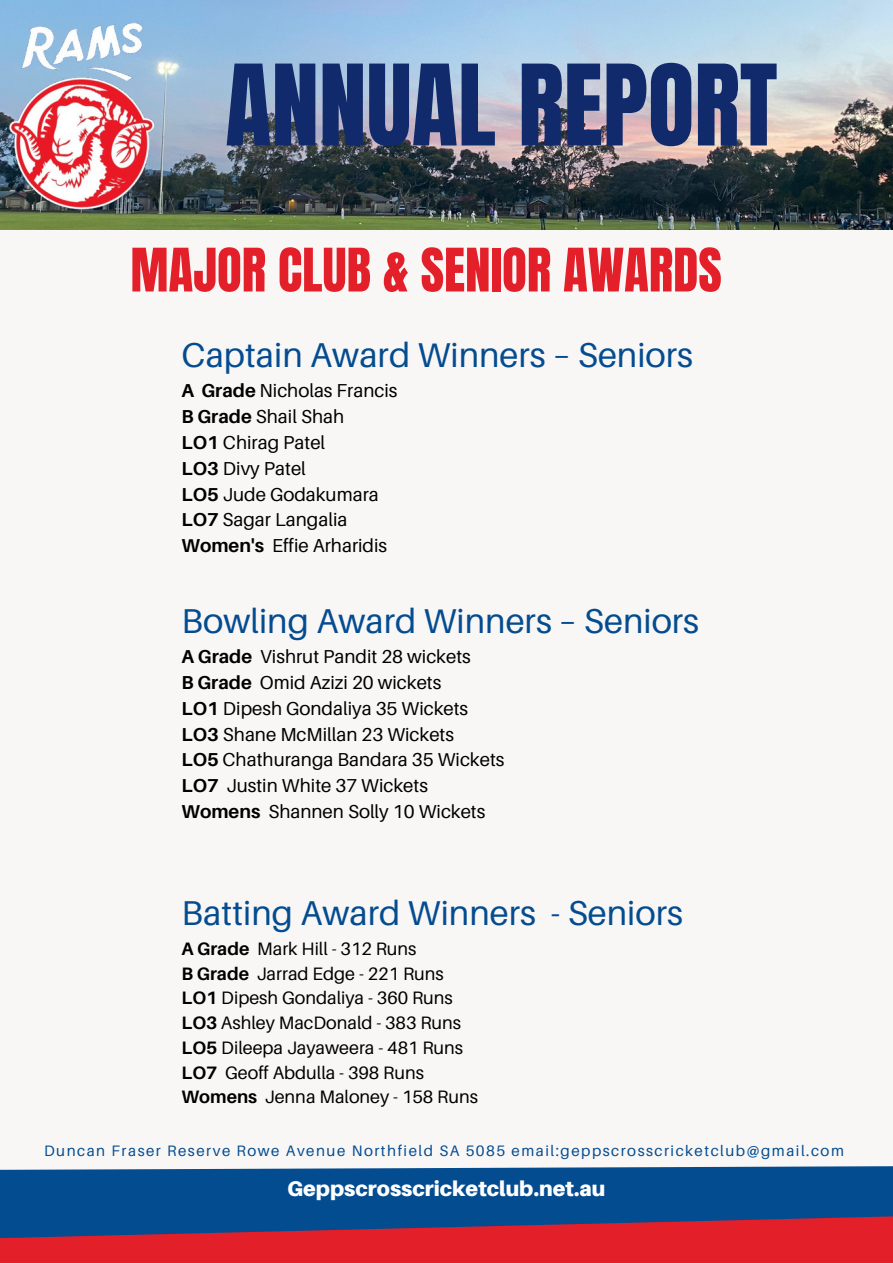
<style>
.page{position:relative;width:893px;height:1264px;background:#fff}
.page>*{position:absolute;margin:0;border:0;box-sizing:border-box;transform-origin:0 0}
.t1{font:95.4px "Anton";color:#112a6b}
.t2{font:51px "Anton";color:#e31f2a}
.t3{font:34.5px "Aileron";color:#044c90}
.t4{font:900 21.15px "Aileron";color:#fff}
.t5{font:18.75px/25.8px "Aileron";color:#000}
.t6{font:18px/24.8px "Aileron";color:#000}
.t7{font:15.15px "Aileron";letter-spacing:.1em;color:#044c90}
.s1{font-weight:700}
</style>
<div class="page">
<div style="left:0;top:0;width:892px;height:1262px;background:#f9f6f6"></div>
<img style="left:0;top:0;width:892px;height:229px">
<img style="left:0;top:2px;width:164px;height:227px">
<svg style="left:0;top:1166px;width:892px;height:96px;background:#593f6d"></svg>
<h1 class="t1" style="left:225px;top:37px;width:553px">ANNUAL REPORT</h1>
<h2 class="t2" style="left:130px;top:233px;width:592px">MAJOR CLUB &amp; SENIOR AWARDS</h2>
<h3 class="t3" style="left:181px;top:333px;width:513px">Captain Award Winners – Seniors</h3>
<p class="t5" style="left:181px;top:377px;width:217px"><span class="s1">A Grade</span> Nicholas Francis<br><span class="s1">B Grade</span> Shail Shah<br><span class="s1">LO1</span> Chirag Patel<br><span class="s1">LO3</span> Divy Patel<br><span class="s1">LO5</span> Jude Godakumara<br><span class="s1">LO7</span> Sagar Langalia<br><span class="s1">Women's</span> Effie Arharidis</p>
<h3 class="t3" style="left:182px;top:599px;width:519px">Bowling Award Winners – Seniors</h3>
<p class="t5" style="left:181px;top:643px;width:324px"><span class="s1">A Grade</span> Vishrut Pandit 28 wickets<br><span class="s1">B Grade</span> Omid Azizi 20 wickets<br><span class="s1">LO1</span> Dipesh Gondaliya 35 Wickets<br><span class="s1">LO3</span> Shane McMillan 23 Wickets<br><span class="s1">LO5</span> Chathuranga Bandara 35 Wickets<br><span class="s1">LO7</span> Justin White 37 Wickets<br><span class="s1">Womens</span> Shannen Solly 10 Wickets</p>
<h3 class="t3" style="left:182px;top:891px;width:502px">Batting Award Winners - Seniors</h3>
<p class="t6" style="left:181px;top:935px;width:298px"><span class="s1">A Grade</span> Mark Hill - 312 Runs<br><span class="s1">B Grade</span> Jarrad Edge - 221 Runs<br><span class="s1">LO1</span> Dipesh Gondaliya - 360 Runs<br><span class="s1">LO3</span> Ashley MacDonald - 383 Runs<br><span class="s1">LO5</span> Dileepa Jayaweera - 481 Runs<br><span class="s1">LO7</span> Geoff Abdulla - 398 Runs<br><span class="s1">Womens</span> Jenna Maloney - 158 Runs</p>
<p class="t7" style="left:44px;top:1141px;width:801px">Duncan Fraser Reserve Rowe Avenue Northfield SA 5085 email:geppscrosscricketclub@gmail.com</p>
<p class="t4" style="left:287px;top:1175px;width:320px">Geppscrosscricketclub.net.au</p>
</div>
